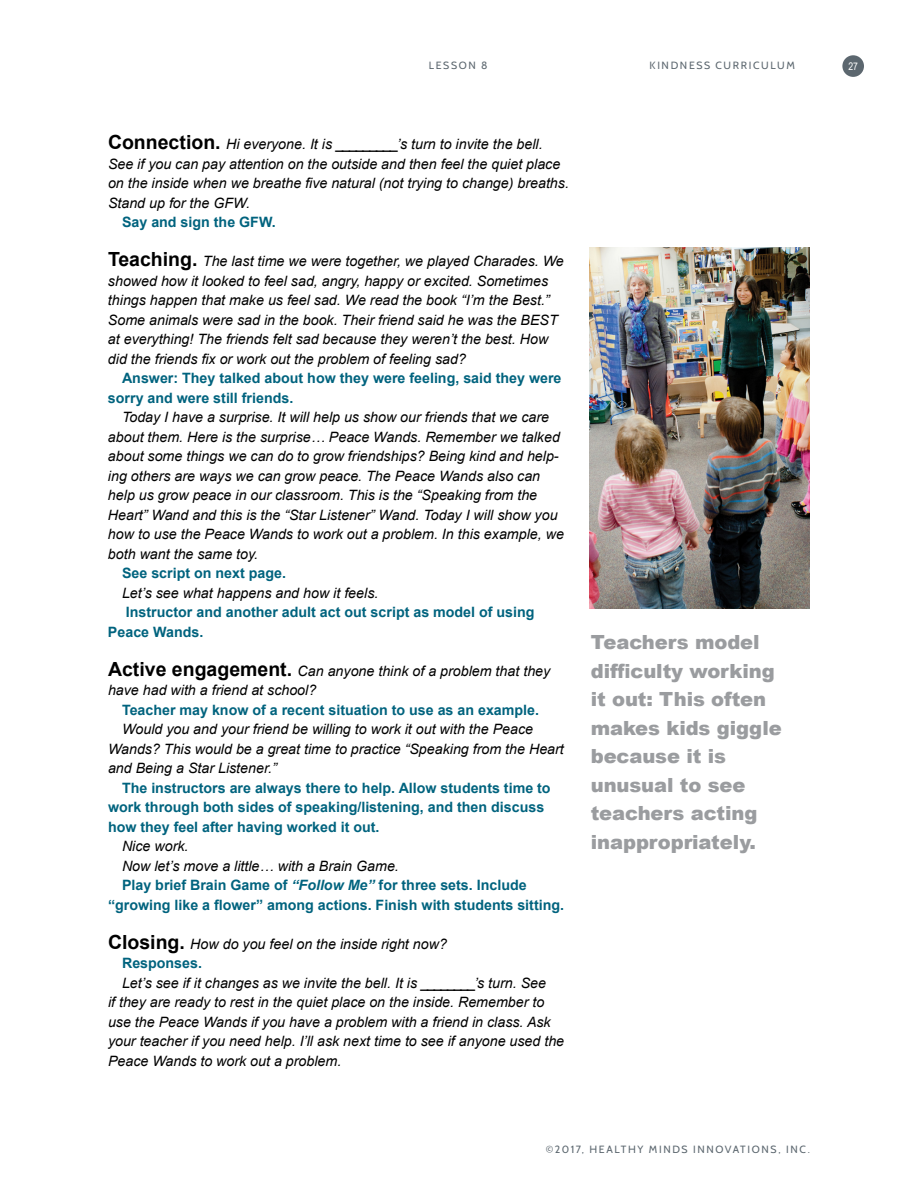
<style>
.page{position:relative;width:918px;height:1188px;background:#fff}
.page>*{position:absolute;margin:0;border:0;box-sizing:border-box;transform-origin:0 0}
.t1{font:900 19.5px/28.5px "Arial";letter-spacing:-.005em;color:#9a9c9f}
.t2{font:italic 14.25px/19.5px "Arial";color:#000}
.t3{font:700 14.25px/19.5px "Arial";color:#00637e}
.t4{font:10.5px "Cabin";letter-spacing:.155em;color:#5c676f}
.t5{font:10.5px "Arial Narrow";color:#fff}
.s1{font-weight:700;font-style:normal;font-size:19.5px}
.s2{font-style:italic}
.s3{font-weight:700;font-style:normal;color:#00637e}
</style>
<div class="page">
<div style="left:842px;top:55px;width:22px;height:22px;background:#5c676f;border-radius:50%"></div>
<img style="left:590px;top:247px;width:220px;height:361px">
<p class="t4" style="left:429px;top:59px;width:60px">LESSON 8</p>
<p class="t4" style="left:650px;top:59px;width:147px">KINDNESS CURRICULUM</p>
<p class="t2" style="left:108px;top:135px;width:462px"><span class="s1">Connection.</span> Hi everyone. It is _________’s turn to invite the bell.<br>See if you can pay attention on the outside and then feel the quiet place on the inside when we breathe five natural (not trying to change) breaths.<br>Stand up for the GFW.</p>
<p class="t3" style="left:122px;top:213px;width:155px">Say and sign the GFW.</p>
<p class="t2" style="left:108px;top:252px;width:457px"><span class="s1">Teaching.</span> The last time we were together, we played Charades. We showed how it looked to feel sad, angry, happy or excited. Sometimes things happen that make us feel sad. We read the book “I’m the Best.” Some animals were sad in the book. Their friend said he was the BEST at everything! The friends felt sad because they weren’t the best. How did the friends fix or work out the problem of feeling sad?</p>
<p class="t3" style="left:108px;top:369px;width:455px;text-indent:14px">Answer: They talked about how they were feeling, said they were sorry and were still friends.</p>
<p class="t2" style="left:108px;top:408px;width:457px;text-indent:14px">Today I have a surprise. It will help us show our friends that we care about them. Here is the surprise… Peace Wands. Remember we talked about some things we can do to grow friendships? Being kind and help&shy;ing others are ways we can grow peace. The Peace Wands also can help us grow peace in our classroom. This is the “Speaking from the Heart” Wand and this is the “Star Listener” Wand. Today I will show you how to use the Peace Wands to work out a problem. In this example, we both want the same toy.</p>
<p class="t3" style="left:122px;top:564px;width:165px">See script on next page.</p>
<p class="t2" style="left:122px;top:583px;width:258px">Let’s see what happens and how it feels.</p>
<p class="t3" style="left:108px;top:603px;width:428px;text-indent:18px">Instructor and another adult act out script as model of using<br>Peace Wands.</p>
<p class="t2" style="left:108px;top:661px;width:444px"><span class="s1">Active engagement.</span> Can anyone think of a problem that they have had with a friend at school?</p>
<p class="t3" style="left:122px;top:700px;width:419px">Teacher may know of a recent situation to use as an example.</p>
<p class="t2" style="left:108px;top:720px;width:457px;text-indent:14px">Would you and your friend be willing to work it out with the Peace<br>Wands? This would be a great time to practice “Speaking from the Heart and Being a Star Listener.”</p>
<p class="t3" style="left:108px;top:778px;width:444px;text-indent:14px">The instructors are always there to help. Allow students time to work through both sides of speaking/listening, and then discuss how they feel after having worked it out.</p>
<p class="t2" style="left:122px;top:837px;width:68px">Nice work.</p>
<p class="t2" style="left:122px;top:856px;width:278px">Now let’s move a little… with a Brain Game.</p>
<p class="t3" style="left:122px;top:876px;width:406px">Play brief Brain Game of <span class="s2">“Follow Me”</span> for three sets. Include</p>
<p class="t3" style="left:108px;top:895px;width:458px">“growing like a flower” among actions. Finish with students sitting.</p>
<p class="t2" style="left:122px;top:934px;width:326px;text-indent:-14px"><span class="s1">Closing.</span> How do you feel on the inside right now?<br><span class="s3">Responses.</span></p>
<p class="t2" style="left:108px;top:973px;width:458px;text-indent:14px">Let’s see if it changes as we invite the bell. It is ________’s turn. See<br>if they are ready to rest in the quiet place on the inside. Remember to use the Peace Wands if you have a problem with a friend in class. Ask your teacher if you need help. I’ll ask next time to see if anyone used the Peace Wands to work out a problem.</p>
<h1 class="t1" style="left:591px;top:628px;width:193px">Teachers model difficulty working it out: This often makes kids giggle because it is unusual to see teachers acting inappropriately.</h1>
<p class="t4" style="left:546px;top:1142px;width:266px">©2017, HEALTHY MINDS INNOVATIONS, INC.</p>
<p class="t5" style="left:848px;top:59px;width:11px">27</p>
</div>
